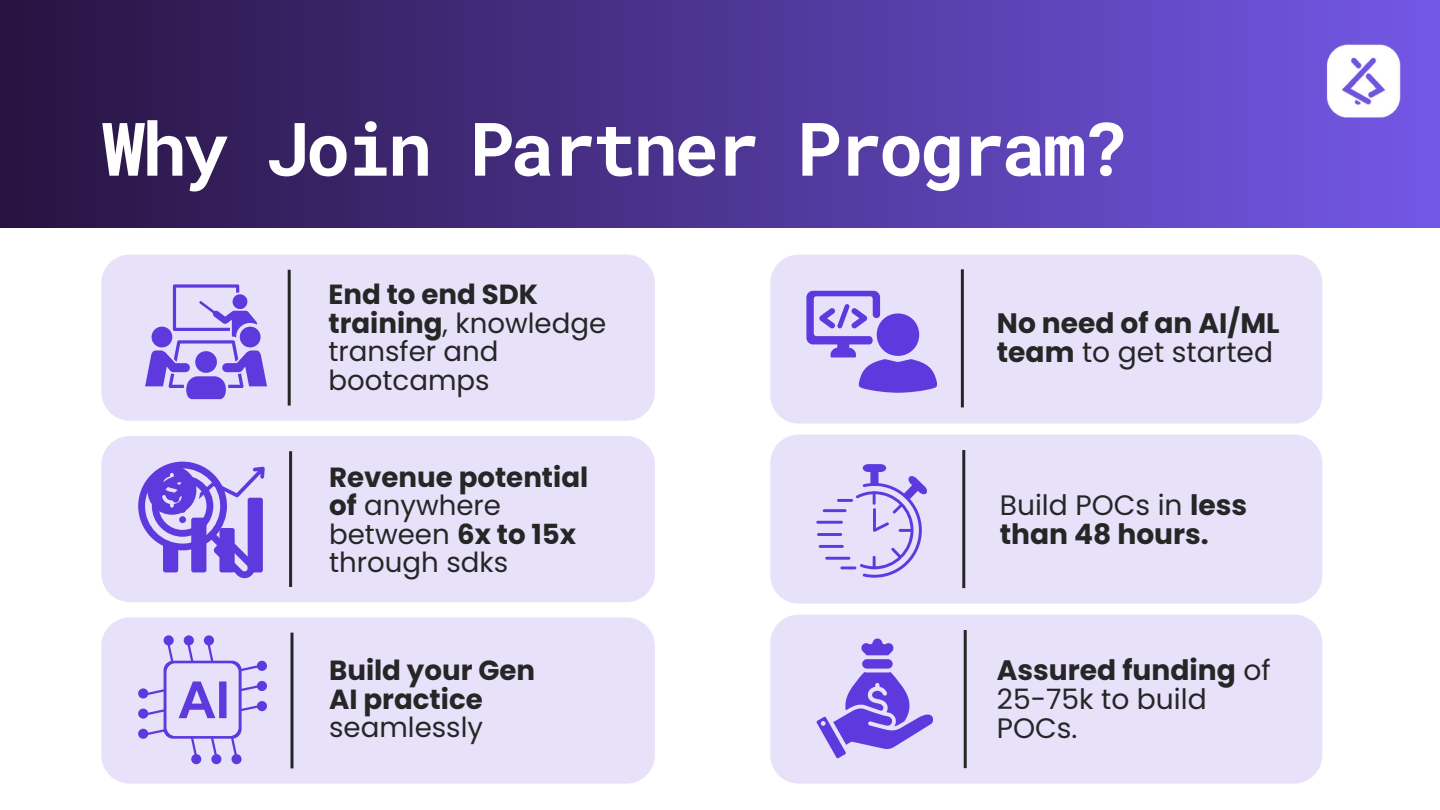
<style>
.page{position:relative;width:1440px;height:810px;background:#fff}
.page>*{position:absolute;margin:0;border:0;box-sizing:border-box;transform-origin:0 0}
.t1{font:700 74px "Roboto Mono";letter-spacing:-.045em;color:#fff}
.t2{font:700 28.1px/29.2px "Poppins";color:#262626}
.t3{font:28.1px/29.2px "Poppins";color:#262626}
.t4{font:27.7px/28.5px "Poppins";color:#262626}
.t5{font:700 27.7px/28.5px "Poppins";color:#262626}
.s1{font-weight:700}
.s2{font-weight:400}
</style>
<div class="page">
<div style="left:0;top:0;width:1440px;height:810px;background:linear-gradient(to right,#271340,#7357e7)"></div>
<div style="left:0;top:228px;width:1440px;height:582px;background:#fff"></div>
<img style="left:1322px;top:39px;width:84px;height:84px">
<div style="left:770px;top:255px;width:552px;height:169px;background:#e7e1fa;border-radius:28px"></div>
<hr style="left:961px;top:269px;width:3px;height:138px;background:#262626">
<div style="left:770px;top:615px;width:552px;height:169px;background:#e7e1fa;border-radius:28px"></div>
<hr style="left:964px;top:630px;width:3px;height:138px;background:#262626">
<div style="left:770px;top:435px;width:552px;height:169px;background:#e7e1fa;border-radius:28px"></div>
<hr style="left:962px;top:450px;width:3px;height:138px;background:#262626">
<svg style="left:856px;top:464px;width:71px;height:114px"></svg>
<hr style="left:837px;top:499px;width:16px;height:3px;background:#5e3ade">
<hr style="left:840px;top:566px;width:16px;height:3px;background:#5e3ade">
<hr style="left:817px;top:533px;width:25px;height:3px;background:#5e3ade">
<hr style="left:819px;top:545px;width:25px;height:3px;background:#5e3ade">
<hr style="left:825px;top:557px;width:25px;height:3px;background:#5e3ade">
<hr style="left:823px;top:509px;width:24px;height:3px;background:#5e3ade">
<hr style="left:816px;top:521px;width:27px;height:3px;background:#5e3ade">
<div style="left:101px;top:255px;width:554px;height:166px;background:#e7e1fa;border-radius:28px"></div>
<hr style="left:288px;top:270px;width:3px;height:136px;background:#262626">
<div style="left:101px;top:436px;width:554px;height:166px;background:#e7e1fa;border-radius:28px"></div>
<hr style="left:289px;top:451px;width:3px;height:136px;background:#262626">
<div style="left:101px;top:617px;width:554px;height:167px;background:#e7e1fa;border-radius:28px"></div>
<hr style="left:291px;top:633px;width:3px;height:135px;background:#262626">
<svg style="left:145px;top:284px;width:122px;height:115px"></svg>
<svg style="left:138px;top:462px;width:127px;height:117px"></svg>
<svg style="left:138px;top:635px;width:129px;height:129px"></svg>
<svg style="left:816px;top:639px;width:117px;height:119px"></svg>
<svg style="left:806px;top:291px;width:131px;height:102px"></svg>
<h1 class="t1" style="left:101px;top:98px;width:1028px">Why Join Partner Program?</h1>
<p class="t4" style="left:328px;top:280px;width:279px"><span class="s1">End to end SDK training</span>, knowledge transfer and bootcamps</p>
<p class="t4" style="left:329px;top:463px;width:261px"><span class="s1">Revenue potential of</span> anywhere between <span class="s1">6x to 15x </span>through sdks</p>
<p class="t5" style="left:329px;top:656px;width:207px">Build your Gen<br>AI practice <span class="s2">seamlessly</span></p>
<p class="t2" style="left:997px;top:309px;width:284px">No need of an AI/ML team <span class="s2">to get started</span></p>
<p class="t2" style="left:1000px;top:491px;width:249px"><span class="s2">Build POCs in</span> less than 48 hours.</p>
<p class="t3" style="left:997px;top:655px;width:275px"><span class="s1">Assured funding</span> of<br>25-75k to build<br>POCs.</p>
</div>
